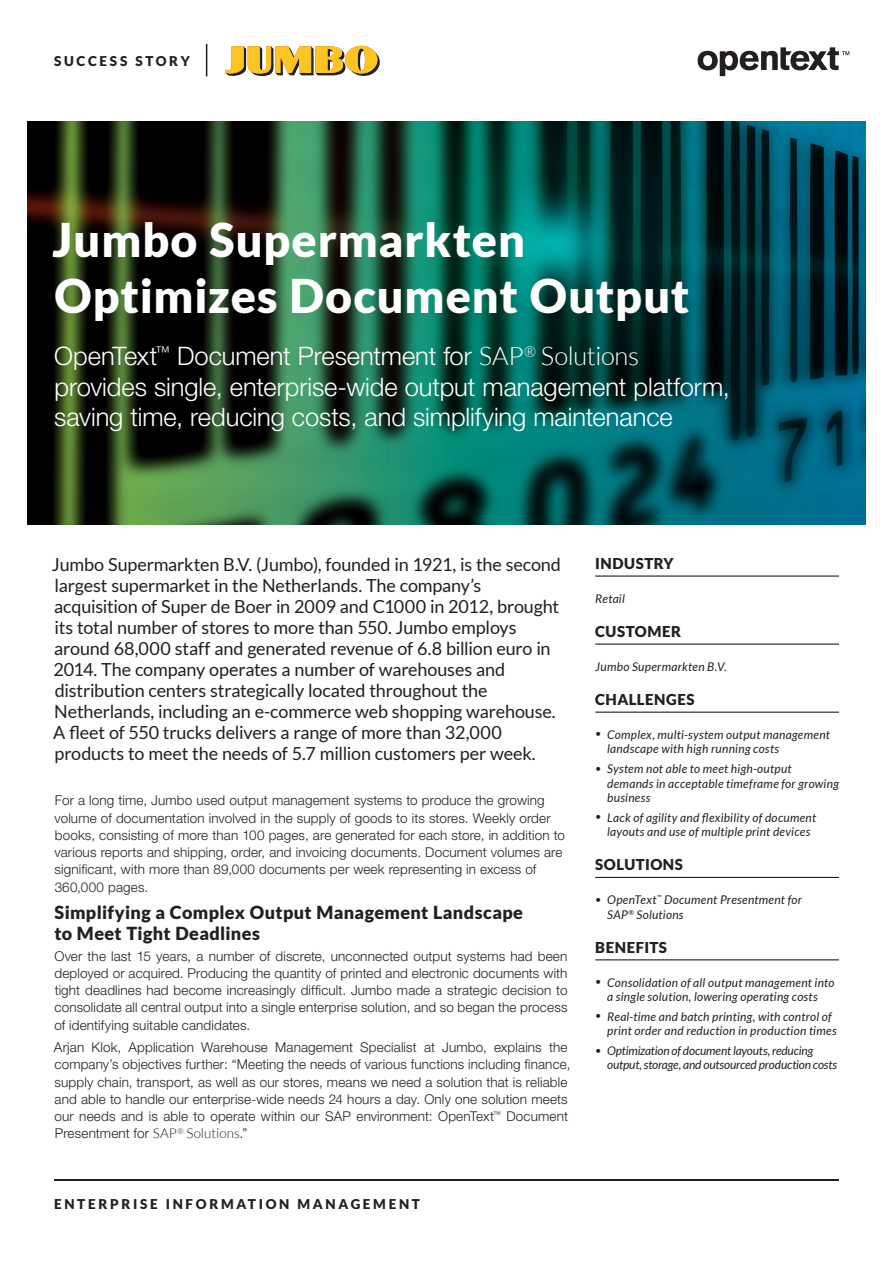
<style>
.page{position:relative;width:893px;height:1263px;background:#fff}
.page>*{position:absolute;margin:0;border:0;box-sizing:border-box;transform-origin:0 0}
.Header_1{font:900 46.5px/55.8px "Lato";letter-spacing:.02em;color:#fff}
.Header_2{font:300 25.5px/30.6px "Helvetica Neue LT Std";letter-spacing:-.005em;color:#fff}
.Header_3{font:18px/21px "Lato";letter-spacing:-.01em;color:#231f20}
.Header_3-2{font:900 18px/21px "Lato";letter-spacing:.02em;color:#231f20}
.Profile_-_Header{font:900 15px "Lato";letter-spacing:.035em;color:#231f20}
.Body{font:300 13.5px/17.2px "Helvetica Neue LT Std";letter-spacing:.01em;color:#231f20;text-align:justify}
.Header_3-3{font:300 13.5px/17.2px "Helvetica Neue LT Std";letter-spacing:.01em;color:#231f20}
.t1{font:900 13.5px "Lato";letter-spacing:.2em;color:#231f20}
.Profile_-_Body{font:italic 12px/14.4px "Lato";letter-spacing:.02em;color:#231f20}
.Profile_-_Body-2{font:italic 12px/14.4px "Lato";letter-spacing:-.01em;color:#231f20}
.s1{font-family:"Lato"}
.s2{font-size:10.5px}
</style>
<div class="page">
<hr style="left:206px;top:44px;width:1px;height:32px;background:#231f20">
<hr style="left:54px;top:1180px;width:785px;height:1px;background:#231f20">
<svg style="left:698px;top:47px;width:151px;height:29px"></svg>
<hr style="left:595px;top:575px;width:244px;height:2px;background:#231f20">
<hr style="left:595px;top:643px;width:244px;height:2px;background:#231f20">
<hr style="left:595px;top:712px;width:244px;height:1px;background:#231f20">
<hr style="left:595px;top:877px;width:244px;height:1px;background:#231f20">
<hr style="left:595px;top:959px;width:244px;height:1px;background:#231f20">
<img style="left:27px;top:122px;width:839px;height:403px">
<svg style="left:225px;top:46px;width:155px;height:30px"></svg>
<p class="t1" style="left:54px;top:53px;width:138px">SUCCESS STORY</p>
<p class="Header_1" style="left:53px;top:211px;width:638px">Jumbo Supermarkten<br>Optimizes Document Output</p>
<p class="Header_2" style="left:54px;top:340px;width:677px">OpenText<sup>™</sup> Document Presentment for <span class="s1">SAP</span><sup>®</sup> <span class="s1">Solutions </span>provides single, enterprise-wide output management platform, saving time, reducing costs, and simplifying maintenance</p>
<p class="Header_3" style="left:52px;top:554px;width:511px">Jumbo Supermarkten B.V. (Jumbo), founded in 1921, is the second largest supermarket in the Netherlands. The company’s acquisition of Super de Boer in 2009 and C1000 in 2012, brought its total number of stores to more than 550. Jumbo employs around 68,000 staff and generated revenue of 6.8 billion euro in 2014. The company operates a number of warehouses and distribution centers strategically located throughout the Netherlands, including an e-commerce web shopping warehouse.<br>A fleet of 550 trucks delivers a range of more than 32,000 products to meet the needs of 5.7 million customers per week.</p>
<p class="Header_3-3" style="left:55px;top:792px;width:512px">For a long time, Jumbo used output management systems to produce the growing volume of documentation involved in the supply of goods to its stores. Weekly order books, consisting of more than 100 pages, are generated for each store, in addition to various reports and shipping, order, and invoicing documents. Document volumes are significant, with more than 89,000 documents per week representing in excess of 360,000 pages.</p>
<p class="Header_3-2" style="left:54px;top:901px;width:470px">Simplifying a Complex Output Management Landscape to Meet Tight Deadlines</p>
<p class="Body" style="left:54px;top:947px;width:515px">Over the last 15 years, a number of discrete, unconnected output systems had been deployed or acquired. Producing the quantity of printed and electronic documents with tight deadlines had become increasingly difficult. Jumbo made a strategic decision to consolidate all central output into a single enterprise solution, and so began the process of identifying suitable candidates.</p>
<p class="Body" style="left:54px;top:1038px;width:518px;text-align:left">Arjan Klok, Application Warehouse Management Specialist at Jumbo, explains the company’s objectives further: “Meeting the needs of various functions including finance, supply chain, transport, as well as our stores, means we need a solution that is reliable and able to handle our enterprise-wide needs 24 hours a day. Only one solution meets our needs and is able to operate within our SAP environment: OpenText<sup>™</sup> Document Presentment for <span class="s1">SAP</span><sup>®</sup> <span class="s1">Solutions</span>.”</p>
<p class="t1" style="left:54px;top:1196px;width:367px">ENTERPRISE INFORMATION MANAGEMENT</p>
<p class="Profile_-_Header" style="left:595px;top:555px;width:80px">INDUSTRY</p>
<p class="Profile_-_Body" style="left:595px;top:592px;width:31px">Retail</p>
<p class="Profile_-_Header" style="left:595px;top:623px;width:87px">CUSTOMER</p>
<p class="Profile_-_Body" style="left:595px;top:660px;width:133px">Jumbo Supermarkten B.V.</p>
<p class="Profile_-_Header" style="left:595px;top:691px;width:101px">CHALLENGES</p>
<p class="Profile_-_Body" style="left:607px;top:728px;width:224px;text-indent:-12px"><span class="s2">•</span> Complex, multi-system output management landscape with high running costs</p>
<p class="Profile_-_Body" style="left:607px;top:762px;width:233px;text-indent:-12px"><span class="s2">•</span> System not able to meet high-output demands in acceptable timeframe for growing business</p>
<p class="Profile_-_Body" style="left:595px;top:810px;width:222px;text-align:center"><span class="s2">•</span> Lack of agility and flexibility of document layouts and use of multiple print devices</p>
<p class="Profile_-_Header" style="left:595px;top:856px;width:89px">SOLUTIONS</p>
<p class="Profile_-_Body" style="left:607px;top:893px;width:196px;text-indent:-12px"><span class="s2">•</span> OpenText<sup>™</sup> Document Presentment for<br>SAP<sup>®</sup> Solutions</p>
<p class="Profile_-_Header" style="left:595px;top:938px;width:73px">BENEFITS</p>
<p class="Profile_-_Body" style="left:595px;top:975px;width:241px;text-align:center"><span class="s2">•</span> Consolidation of all output management into a single solution, lowering operating costs</p>
<p class="Profile_-_Body" style="left:607px;top:1010px;width:231px;text-indent:-12px"><span class="s2">•</span> Real-time and batch printing, with control of print order and reduction in production times</p>
<p class="Profile_-_Body-2" style="left:607px;top:1044px;width:232px;text-indent:-12px"><span class="s2">•</span> Optimization of document layouts, reducing output, storage, and outsourced production costs</p>
</div>
